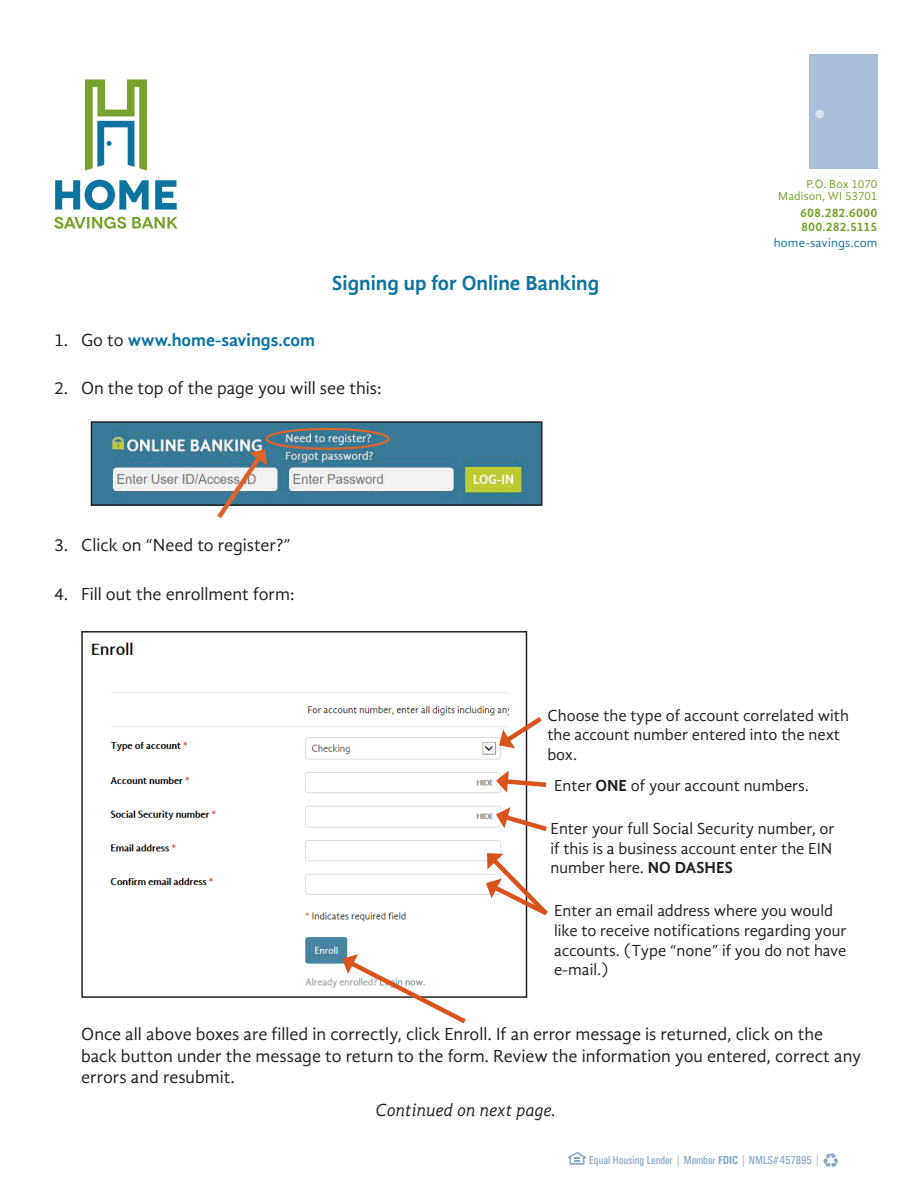
<style>
.page{position:relative;width:918px;height:1188px;background:#fff}
.page>*{position:absolute;margin:0;border:0;box-sizing:border-box;transform-origin:0 0}
.t1{font:700 21px "Gandhi Sans";color:#0d74a2}
.t2{font:18px/21.6px "Gandhi Sans";color:#231f20}
.t3{font:700 18px "Gandhi Sans";color:#0d74a2}
.t4{font:italic 18px "Gandhi Sans";color:#231f20}
.t5{font:16.5px/19.8px "Gandhi Sans";color:#231f20}
.t6{font:700 12.75px/13.5px "Gandhi Sans";letter-spacing:-.005em;color:#78a22d}
.t7{font:12.75px "Gandhi Sans";letter-spacing:.015em;color:#0d74a2}
.t8{font:12px/12.8px "Gandhi Sans";color:#78a22d;text-align:right}
.t9{font:500 11.7px "Univers Condensed";color:#87a9c8}
.s1{font-weight:400;color:#231f20}
.s2{font-weight:700}
</style>
<div class="page">
<div style="left:809px;top:54px;width:69px;height:115px;background:#a9bfd7"></div>
<div style="left:815px;top:110px;width:9px;height:9px;background:#d6e0ec;border-radius:50%"></div>
<svg style="left:568px;top:1152px;width:18px;height:13px"></svg>
<svg style="left:823px;top:1153px;width:15px;height:15px"></svg>
<svg style="left:54px;top:217px;width:124px;height:12px"></svg>
<svg style="left:85px;top:80px;width:62px;height:91px"></svg>
<svg style="left:55px;top:180px;width:122px;height:30px"></svg>
<img style="left:94px;top:424px;width:445px;height:79px">
<div style="left:91px;top:421px;width:451px;height:85px;border:2px solid #231f20"></div>
<div style="left:265px;top:428px;width:125px;height:22px;border:2px solid #dc632b;border-radius:50%"></div>
<img style="left:91px;top:642px;width:417px;height:346px">
<div style="left:81px;top:631px;width:446px;height:367px;border:2px solid #231f20"></div>
<svg style="left:499px;top:713px;width:43px;height:35px"></svg>
<svg style="left:496px;top:771px;width:51px;height:22px"></svg>
<svg style="left:496px;top:807px;width:51px;height:28px"></svg>
<svg style="left:486px;top:852px;width:62px;height:68px"></svg>
<svg style="left:213px;top:449px;width:54px;height:70px"></svg>
<svg style="left:342px;top:954px;width:129px;height:70px"></svg>
<p class="t1" style="left:332px;top:271px;width:268px">Signing up for Online Banking</p>
<p class="t3" style="left:54px;top:329px;width:263px"><span class="s1">1. Go to</span> www.home-savings.com</p>
<p class="t2" style="left:54px;top:378px;width:329px">2. On the top of the page you will see this:</p>
<p class="t2" style="left:54px;top:534px;width:238px">3. Click on “Need to register?”</p>
<p class="t2" style="left:54px;top:583px;width:242px">4. Fill out the enrollment form:</p>
<p class="t8" style="left:778px;top:177px;width:101px">P.O. Box 1070<br>Madison, WI 53701</p>
<p class="t6" style="left:800px;top:206px;width:79px">608.282.6000<br>800.282.5115</p>
<p class="t7" style="left:774px;top:236px;width:105px">home-savings.com</p>
<p class="t5" style="left:547px;top:705px;width:303px">Choose the type of account correlated with the account number entered into the next box.</p>
<p class="t5" style="left:554px;top:776px;width:256px">Enter <span class="s2">ONE</span> of your account numbers.</p>
<p class="t5" style="left:551px;top:818px;width:286px">Enter your full Social Security number, or if this is a business account enter the EIN number here. <span class="s2">NO DASHES</span></p>
<p class="t5" style="left:554px;top:901px;width:294px">Enter an email address where you would like to receive notifications regarding your accounts. (Type “none” if you do not have e-mail.)</p>
<p class="t2" style="left:81px;top:1023px;width:781px">Once all above boxes are filled in correctly, click Enroll. If an error message is returned, click on the back button under the message to return to the form. Review the information you entered, correct any errors and resubmit.</p>
<p class="t4" style="left:375px;top:1100px;width:182px">Continued on next page.</p>
<p class="t9" style="left:589px;top:1154px;width:233px">Equal Housing Lender | Member <span class="s2">FDIC</span> | NMLS#457895 |</p>
</div>
